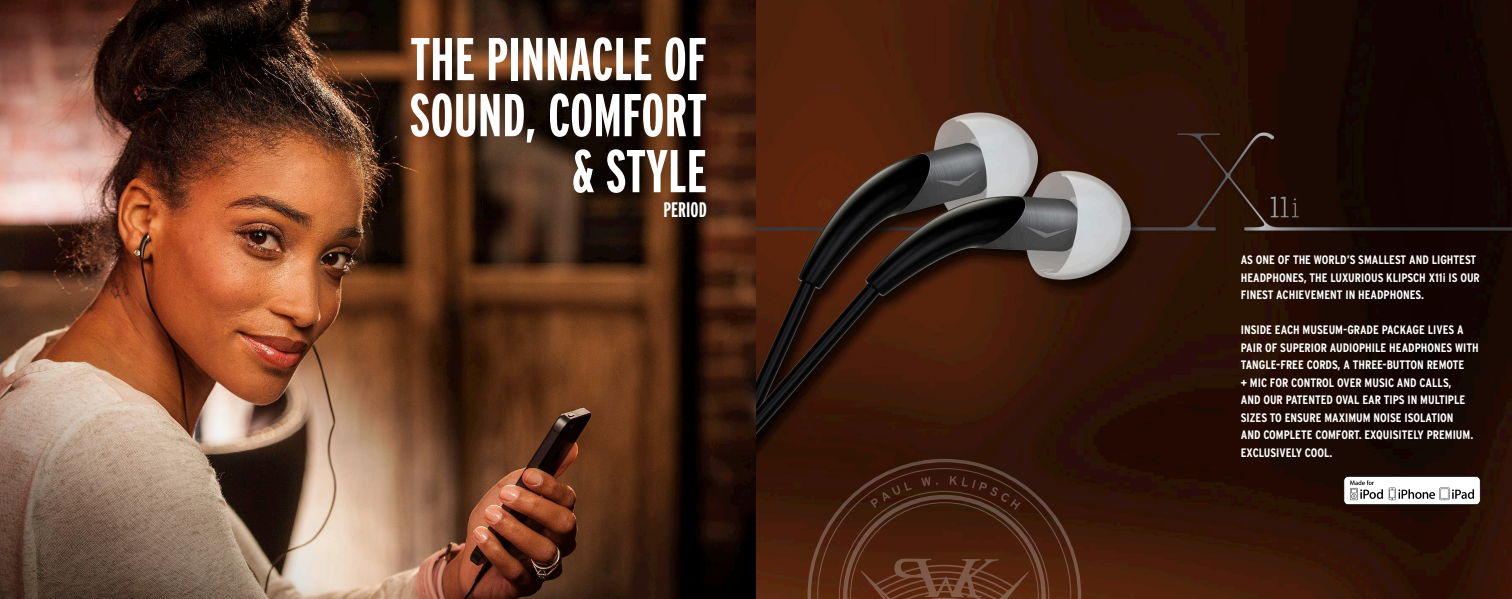
<style>
.page{position:relative;width:1512px;height:599px;background:#fff}
.page>*{position:absolute;margin:0;border:0;box-sizing:border-box;transform-origin:0 0}
.t1{font:700 extra-condensed 60.2px/56px "Interstate";color:#fff;text-align:right}
.t2{font:700 extra-condensed 21px "Interstate";color:#fff}
.t3{font:700 condensed 12.25px/17.5px "Interstate";color:#fff}
</style>
<div class="page">
<img style="left:0;top:0;width:1512px;height:598px">
<svg style="left:808px;top:458px;width:273px;height:140px;fill:#36140a"></svg>
<svg style="left:817px;top:467px;width:255px;height:131px"></svg>
<svg style="left:1344px;top:476px;width:136px;height:28px"></svg>
<p class="t1" style="left:409px;top:31px;width:299px">THE PINNACLE OF<br>SOUND, COMFORT &amp; STYLE</p>
<p class="t2" style="left:664px;top:198px;width:45px">PERIOD</p>
<p class="t3" style="left:1241px;top:251px;width:241px">AS ONE OF THE WORLD’S SMALLEST AND LIGHTEST<br>HEADPHONES, THE LUXURIOUS KLIPSCH X11i IS OUR<br>FINEST ACHIEVEMENT IN HEADPHONES.</p>
<p class="t3" style="left:1241px;top:321px;width:239px">INSIDE EACH MUSEUM-GRADE PACKAGE LIVES A PAIR OF SUPERIOR AUDIOPHILE HEADPHONES WITH TANGLE-FREE CORDS, A THREE-BUTTON REMOTE<br>+ MIC FOR CONTROL OVER MUSIC AND CALLS,<br>AND OUR PATENTED OVAL EAR TIPS IN MULTIPLE SIZES TO ENSURE MAXIMUM NOISE ISOLATION<br>AND COMPLETE COMFORT. EXQUISITELY PREMIUM.<br>EXCLUSIVELY COOL.</p>
</div>
